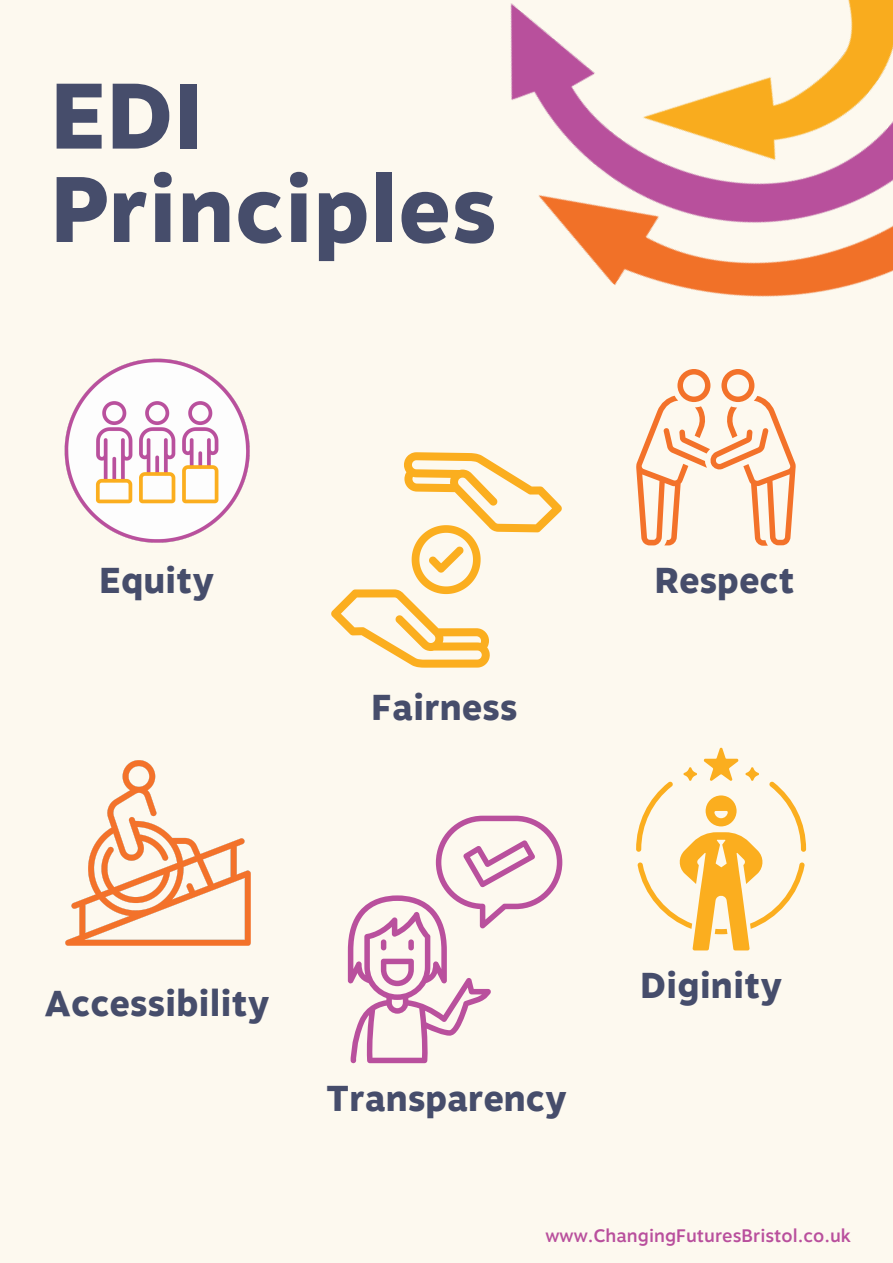
<style>
.page{position:relative;width:893px;height:1263px;background:#fdf9ef}
.page>*{position:absolute;margin:0;border:0;box-sizing:border-box;transform-origin:0 0}
.t1{font:800 92.7px/93.4px "Motiva Sans";color:#464d6b}
.t2{font:800 35.78px "Motiva Sans";color:#464d6b}
.t3{font:500 18.08px "Motiva Sans";color:#b9509d}
</style>
<div class="page">
<img style="left:510px;top:0;width:383px;height:297px">
<svg style="left:348px;top:816px;width:214px;height:247px"></svg>
<svg style="left:331px;top:452px;width:231px;height:216px"></svg>
<svg style="left:636px;top:369px;width:160px;height:177px"></svg>
<svg style="left:636px;top:747px;width:170px;height:203px"></svg>
<img style="left:65px;top:760px;width:186px;height:186px">
<img style="left:64px;top:358px;width:186px;height:185px">
<p class="t1" style="left:51px;top:69px;width:447px">EDI<br>Principles</p>
<p class="t2" style="left:100px;top:559px;width:116px">Equity</p>
<p class="t2" style="left:371px;top:686px;width:147px">Fairness</p>
<p class="t2" style="left:654px;top:559px;width:141px">Respect</p>
<p class="t2" style="left:44px;top:982px;width:227px">Accessibility</p>
<p class="t2" style="left:326px;top:1077px;width:243px">Transparency</p>
<p class="t2" style="left:640px;top:964px;width:143px">Diginity</p>
<p class="t3" style="left:545px;top:1224px;width:307px">www.ChangingFuturesBristol.co.uk</p>
</div>
